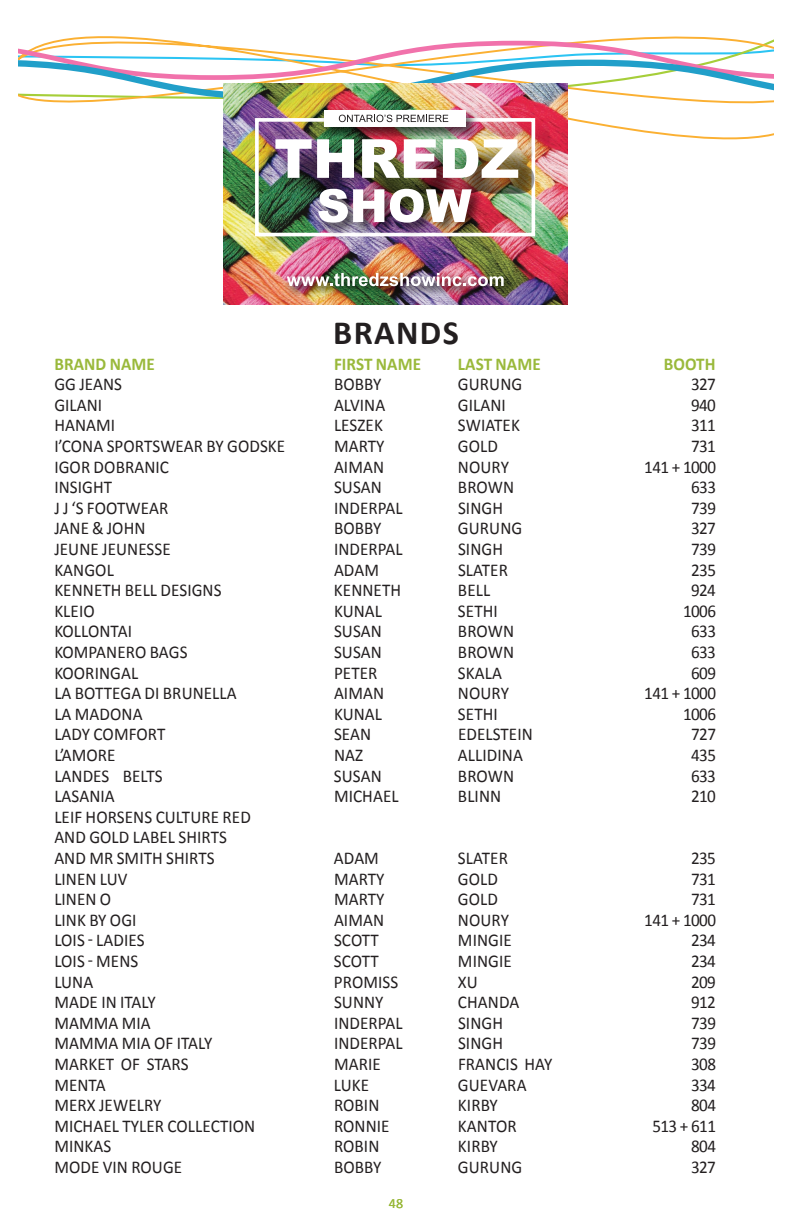
<style>
.page{position:relative;width:792px;height:1224px;background:#fff}
.page>*{position:absolute;margin:0;border:0;box-sizing:border-box;transform-origin:0 0}
.t1{font:700 34px "Calibri";letter-spacing:.04em;color:#231f20}
.t2{font:18px "Calibri";letter-spacing:.005em;color:#231f20;scale:.95 1}
.t3{font:700 18px "Calibri";letter-spacing:.005em;color:#9ab93b;scale:.95 1}
.t4{font:14px "Calibri";color:#9ab93b}
</style>
<div class="page">
<svg style="left:72px;top:36px;width:702px;height:223px"></svg>
<svg style="left:18px;top:38px;width:756px;height:66px"></svg>
<img style="left:224px;top:84px;width:344px;height:221px">
<img style="left:250px;top:113px;width:301px;height:139px">
<div style="left:255px;top:118px;width:280px;height:118px;border:4px solid #fff"></div>
<img style="left:318px;top:104px;width:164px;height:29px">
<div style="left:324px;top:111px;width:142px;height:16px;background:#fff"></div>
<img style="left:269px;top:133px;width:266px;height:62px">
<svg style="left:275px;top:139px;width:79px;height:39px"></svg>
<svg style="left:362px;top:139px;width:74px;height:39px"></svg>
<img style="left:443px;top:139px;width:75px;height:39px">
<img style="left:312px;top:183px;width:176px;height:56px">
<svg style="left:318px;top:189px;width:66px;height:34px"></svg>
<img style="left:390px;top:189px;width:82px;height:34px">
<svg style="left:339px;top:115px;width:109px;height:7px"></svg>
<img style="left:279px;top:265px;width:241px;height:37px">
<img style="left:287px;top:273px;width:217px;height:13px">
<p class="t1" style="left:333px;top:308px;width:127px">BRANDS</p>
<p class="t3" style="left:54px;top:351px;width:107px">BRAND NAME</p>
<p class="t3" style="left:334px;top:351px;width:93px">FIRST NAME</p>
<p class="t3" style="left:458px;top:351px;width:89px">LAST NAME</p>
<p class="t3" style="left:664px;top:351px;width:56px">BOOTH</p>
<p class="t2" style="left:54px;top:372px;width:73px">GG JEANS</p>
<p class="t2" style="left:334px;top:372px;width:51px">BOBBY</p>
<p class="t2" style="left:458px;top:372px;width:69px">GURUNG</p>
<p class="t2" style="left:691px;top:372px;width:28px">327</p>
<p class="t2" style="left:54px;top:392px;width:52px">GILANI</p>
<p class="t2" style="left:334px;top:392px;width:55px">ALVINA</p>
<p class="t2" style="left:458px;top:392px;width:52px">GILANI</p>
<p class="t2" style="left:691px;top:392px;width:28px">940</p>
<p class="t2" style="left:54px;top:413px;width:66px">HANAMI</p>
<p class="t2" style="left:334px;top:413px;width:53px">LESZEK</p>
<p class="t2" style="left:458px;top:413px;width:67px">SWIATEK</p>
<p class="t2" style="left:691px;top:413px;width:28px">311</p>
<p class="t2" style="left:54px;top:433px;width:245px">I’CONA SPORTSWEAR BY GODSKE</p>
<p class="t2" style="left:334px;top:433px;width:55px">MARTY</p>
<p class="t2" style="left:458px;top:433px;width:44px">GOLD</p>
<p class="t2" style="left:691px;top:433px;width:28px">731</p>
<p class="t2" style="left:54px;top:454px;width:122px">IGOR DOBRANIC</p>
<p class="t2" style="left:334px;top:454px;width:54px">AIMAN</p>
<p class="t2" style="left:458px;top:454px;width:55px">NOURY</p>
<p class="t2" style="left:644px;top:454px;width:77px">141 + 1000</p>
<p class="t2" style="left:54px;top:475px;width:62px">INSIGHT</p>
<p class="t2" style="left:334px;top:475px;width:52px">SUSAN</p>
<p class="t2" style="left:458px;top:475px;width:61px">BROWN</p>
<p class="t2" style="left:691px;top:475px;width:28px">633</p>
<p class="t2" style="left:54px;top:495px;width:121px">J J ‘S FOOTWEAR</p>
<p class="t2" style="left:334px;top:495px;width:74px">INDERPAL</p>
<p class="t2" style="left:458px;top:495px;width:49px">SINGH</p>
<p class="t2" style="left:691px;top:495px;width:28px">739</p>
<p class="t2" style="left:54px;top:516px;width:97px">JANE &amp; JOHN</p>
<p class="t2" style="left:334px;top:516px;width:51px">BOBBY</p>
<p class="t2" style="left:458px;top:516px;width:69px">GURUNG</p>
<p class="t2" style="left:691px;top:516px;width:28px">327</p>
<p class="t2" style="left:54px;top:536px;width:124px">JEUNE JEUNESSE</p>
<p class="t2" style="left:334px;top:536px;width:74px">INDERPAL</p>
<p class="t2" style="left:458px;top:536px;width:49px">SINGH</p>
<p class="t2" style="left:691px;top:536px;width:28px">739</p>
<p class="t2" style="left:54px;top:557px;width:64px">KANGOL</p>
<p class="t2" style="left:334px;top:557px;width:49px">ADAM</p>
<p class="t2" style="left:458px;top:557px;width:54px">SLATER</p>
<p class="t2" style="left:691px;top:557px;width:28px">235</p>
<p class="t2" style="left:54px;top:578px;width:178px">KENNETH BELL DESIGNS</p>
<p class="t2" style="left:334px;top:578px;width:72px">KENNETH</p>
<p class="t2" style="left:458px;top:578px;width:35px">BELL</p>
<p class="t2" style="left:691px;top:578px;width:28px">924</p>
<p class="t2" style="left:54px;top:598px;width:44px">KLEIO</p>
<p class="t2" style="left:334px;top:598px;width:52px">KUNAL</p>
<p class="t2" style="left:458px;top:598px;width:43px">SETHI</p>
<p class="t2" style="left:683px;top:598px;width:36px">1006</p>
<p class="t2" style="left:54px;top:619px;width:83px">KOLLONTAI</p>
<p class="t2" style="left:334px;top:619px;width:52px">SUSAN</p>
<p class="t2" style="left:458px;top:619px;width:61px">BROWN</p>
<p class="t2" style="left:691px;top:619px;width:28px">633</p>
<p class="t2" style="left:54px;top:639px;width:142px">KOMPANERO BAGS</p>
<p class="t2" style="left:334px;top:639px;width:52px">SUSAN</p>
<p class="t2" style="left:458px;top:639px;width:61px">BROWN</p>
<p class="t2" style="left:691px;top:639px;width:28px">633</p>
<p class="t2" style="left:54px;top:660px;width:90px">KOORINGAL</p>
<p class="t2" style="left:334px;top:660px;width:47px">PETER</p>
<p class="t2" style="left:458px;top:660px;width:48px">SKALA</p>
<p class="t2" style="left:691px;top:660px;width:28px">609</p>
<p class="t2" style="left:54px;top:681px;width:194px">LA BOTTEGA DI BRUNELLA</p>
<p class="t2" style="left:334px;top:681px;width:54px">AIMAN</p>
<p class="t2" style="left:458px;top:681px;width:55px">NOURY</p>
<p class="t2" style="left:644px;top:681px;width:77px">141 + 1000</p>
<p class="t2" style="left:54px;top:701px;width:94px">LA MADONA</p>
<p class="t2" style="left:334px;top:701px;width:52px">KUNAL</p>
<p class="t2" style="left:458px;top:701px;width:43px">SETHI</p>
<p class="t2" style="left:683px;top:701px;width:36px">1006</p>
<p class="t2" style="left:54px;top:722px;width:118px">LADY COMFORT</p>
<p class="t2" style="left:334px;top:722px;width:41px">SEAN</p>
<p class="t2" style="left:458px;top:722px;width:80px">EDELSTEIN</p>
<p class="t2" style="left:691px;top:722px;width:28px">727</p>
<p class="t2" style="left:54px;top:742px;width:66px">L’AMORE</p>
<p class="t2" style="left:334px;top:742px;width:32px">NAZ</p>
<p class="t2" style="left:458px;top:742px;width:70px">ALLIDINA</p>
<p class="t2" style="left:691px;top:742px;width:28px">435</p>
<p class="t2" style="left:54px;top:763px;width:116px">LANDES BELTS</p>
<p class="t2" style="left:334px;top:763px;width:52px">SUSAN</p>
<p class="t2" style="left:458px;top:763px;width:61px">BROWN</p>
<p class="t2" style="left:691px;top:763px;width:28px">633</p>
<p class="t2" style="left:54px;top:784px;width:65px">LASANIA</p>
<p class="t2" style="left:334px;top:784px;width:70px">MICHAEL</p>
<p class="t2" style="left:458px;top:784px;width:47px">BLINN</p>
<p class="t2" style="left:691px;top:784px;width:28px">210</p>
<p class="t2" style="left:54px;top:804px;width:208px">LEIF HORSENS CULTURE RED</p>
<p class="t2" style="left:54px;top:825px;width:183px">AND GOLD LABEL SHIRTS</p>
<p class="t2" style="left:54px;top:845px;width:170px">AND MR SMITH SHIRTS</p>
<p class="t2" style="left:334px;top:845px;width:49px">ADAM</p>
<p class="t2" style="left:458px;top:845px;width:54px">SLATER</p>
<p class="t2" style="left:691px;top:845px;width:28px">235</p>
<p class="t2" style="left:54px;top:866px;width:79px">LINEN LUV</p>
<p class="t2" style="left:334px;top:866px;width:55px">MARTY</p>
<p class="t2" style="left:458px;top:866px;width:44px">GOLD</p>
<p class="t2" style="left:691px;top:866px;width:28px">731</p>
<p class="t2" style="left:54px;top:887px;width:61px">LINEN O</p>
<p class="t2" style="left:334px;top:887px;width:55px">MARTY</p>
<p class="t2" style="left:458px;top:887px;width:44px">GOLD</p>
<p class="t2" style="left:691px;top:887px;width:28px">731</p>
<p class="t2" style="left:54px;top:907px;width:88px">LINK BY OGI</p>
<p class="t2" style="left:334px;top:907px;width:54px">AIMAN</p>
<p class="t2" style="left:458px;top:907px;width:55px">NOURY</p>
<p class="t2" style="left:644px;top:907px;width:77px">141 + 1000</p>
<p class="t2" style="left:54px;top:928px;width:96px">LOIS - LADIES</p>
<p class="t2" style="left:334px;top:928px;width:49px">SCOTT</p>
<p class="t2" style="left:458px;top:928px;width:58px">MINGIE</p>
<p class="t2" style="left:691px;top:928px;width:28px">234</p>
<p class="t2" style="left:54px;top:948px;width:90px">LOIS - MENS</p>
<p class="t2" style="left:334px;top:948px;width:49px">SCOTT</p>
<p class="t2" style="left:458px;top:948px;width:58px">MINGIE</p>
<p class="t2" style="left:691px;top:948px;width:28px">234</p>
<p class="t2" style="left:54px;top:969px;width:43px">LUNA</p>
<p class="t2" style="left:334px;top:969px;width:69px">PROMISS</p>
<p class="t2" style="left:458px;top:969px;width:22px">XU</p>
<p class="t2" style="left:691px;top:969px;width:28px">209</p>
<p class="t2" style="left:54px;top:990px;width:108px">MADE IN ITALY</p>
<p class="t2" style="left:334px;top:990px;width:54px">SUNNY</p>
<p class="t2" style="left:458px;top:990px;width:66px">CHANDA</p>
<p class="t2" style="left:691px;top:990px;width:28px">912</p>
<p class="t2" style="left:54px;top:1010px;width:103px">MAMMA MIA</p>
<p class="t2" style="left:334px;top:1010px;width:74px">INDERPAL</p>
<p class="t2" style="left:458px;top:1010px;width:49px">SINGH</p>
<p class="t2" style="left:691px;top:1010px;width:28px">739</p>
<p class="t2" style="left:54px;top:1031px;width:168px">MAMMA MIA OF ITALY</p>
<p class="t2" style="left:334px;top:1031px;width:74px">INDERPAL</p>
<p class="t2" style="left:458px;top:1031px;width:49px">SINGH</p>
<p class="t2" style="left:691px;top:1031px;width:28px">739</p>
<p class="t2" style="left:54px;top:1051px;width:143px">MARKET OF STARS</p>
<p class="t2" style="left:334px;top:1051px;width:51px">MARIE</p>
<p class="t2" style="left:458px;top:1051px;width:101px">FRANCIS HAY</p>
<p class="t2" style="left:691px;top:1051px;width:28px">308</p>
<p class="t2" style="left:54px;top:1072px;width:55px">MENTA</p>
<p class="t2" style="left:334px;top:1072px;width:39px">LUKE</p>
<p class="t2" style="left:458px;top:1072px;width:74px">GUEVARA</p>
<p class="t2" style="left:691px;top:1072px;width:28px">334</p>
<p class="t2" style="left:54px;top:1093px;width:114px">MERX JEWELRY</p>
<p class="t2" style="left:334px;top:1093px;width:49px">ROBIN</p>
<p class="t2" style="left:458px;top:1093px;width:44px">KIRBY</p>
<p class="t2" style="left:691px;top:1093px;width:28px">804</p>
<p class="t2" style="left:54px;top:1113px;width:213px">MICHAEL TYLER COLLECTION</p>
<p class="t2" style="left:334px;top:1113px;width:60px">RONNIE</p>
<p class="t2" style="left:458px;top:1113px;width:63px">KANTOR</p>
<p class="t2" style="left:652px;top:1113px;width:68px">513 + 611</p>
<p class="t2" style="left:54px;top:1134px;width:62px">MINKAS</p>
<p class="t2" style="left:334px;top:1134px;width:49px">ROBIN</p>
<p class="t2" style="left:458px;top:1134px;width:44px">KIRBY</p>
<p class="t2" style="left:691px;top:1134px;width:28px">804</p>
<p class="t2" style="left:54px;top:1154px;width:136px">MODE VIN ROUGE</p>
<p class="t2" style="left:334px;top:1154px;width:51px">BOBBY</p>
<p class="t2" style="left:458px;top:1154px;width:69px">GURUNG</p>
<p class="t2" style="left:691px;top:1154px;width:28px">327</p>
<p class="t4" style="left:389px;top:1194px;width:16px">48</p>
</div>
